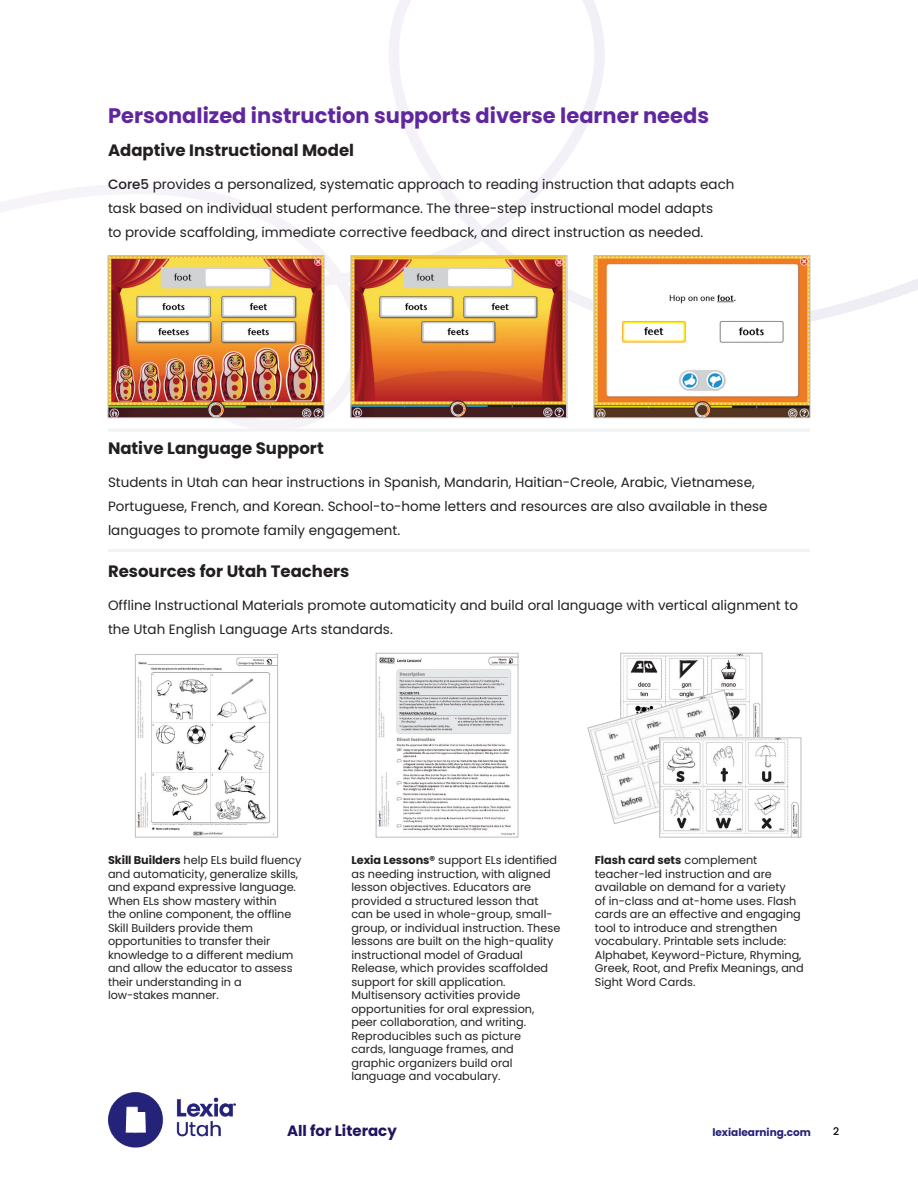
<style>
.page{position:relative;width:918px;height:1188px;background:#fff}
.page>*{position:absolute;margin:0;border:0;box-sizing:border-box;transform-origin:0 0}
.t1{font:700 21px "Poppins";color:#60269e}
.t2{font:700 16.5px "Poppins";color:#231f20}
.t3{font:700 15px "Poppins";color:#21145f}
.t4{font:13.5px/24px "Poppins";color:#231f20}
.t5{font:11.25px/13.5px "Poppins";color:#231f20}
.t6{font:700 10.5px "Poppins";color:#252279}
.t7{font:500 10.5px "Poppins";color:#000}
.s1{font-weight:500}
.s2{font-weight:700}
</style>
<div class="page">
<img style="left:108px;top:1092px;width:128px;height:56px">
<svg style="left:0;top:0;width:918px;height:429px"></svg>
<img style="left:110px;top:257px;width:212px;height:159px">
<div style="left:108px;top:255px;width:216px;height:163px;border:1px solid #bcbdc0"></div>
<img style="left:353px;top:257px;width:212px;height:159px">
<div style="left:351px;top:255px;width:216px;height:163px;border:1px solid #bcbdc0"></div>
<img style="left:596px;top:257px;width:212px;height:159px">
<div style="left:594px;top:255px;width:216px;height:163px;border:1px solid #bcbdc0"></div>
<img style="left:623px;top:655px;width:137px;height:82px">
<div style="left:620px;top:653px;width:142px;height:100px;border:1px solid #bcbdc0"></div>
<svg style="left:587px;top:689px;width:165px;height:136px"></svg>
<img style="left:661px;top:739px;width:138px;height:97px">
<div style="left:659px;top:737px;width:142px;height:101px;border:1px solid #bcbdc0"></div>
<hr style="left:108px;top:429px;width:702px;height:3px;background:#f1f2f2">
<hr style="left:108px;top:549px;width:702px;height:3px;background:#f1f2f2">
<img style="left:137px;top:657px;width:139px;height:179px">
<div style="left:135px;top:654px;width:143px;height:184px;border:1px solid #bcbdc0"></div>
<img style="left:378px;top:656px;width:138px;height:180px">
<div style="left:376px;top:653px;width:142px;height:185px;border:1px solid #bcbdc0"></div>
<p class="t1" style="left:108px;top:103px;width:603px">Personalized instruction supports diverse learner needs</p>
<h3 class="t2" style="left:108px;top:140px;width:248px">Adaptive Instructional Model</h3>
<p class="t4" style="left:108px;top:172px;width:628px"><span class="s1">Core5</span> provides a personalized, systematic approach to reading instruction that adapts each task based on individual student performance. The three-step instructional model adapts<br>to provide scaffolding, immediate corrective feedback, and direct instruction as needed.</p>
<h3 class="t2" style="left:108px;top:438px;width:217px">Native Language Support</h3>
<p class="t4" style="left:108px;top:470px;width:661px">Students in Utah can hear instructions in Spanish, Mandarin, Haitian-Creole, Arabic, Vietnamese,<br>Portuguese, French, and Korean. School-to-home letters and resources are also available in these languages to promote family engagement.</p>
<h3 class="t2" style="left:108px;top:561px;width:243px">Resources for Utah Teachers</h3>
<p class="t4" style="left:108px;top:593px;width:692px">Offline Instructional Materials promote automaticity and build oral language with vertical alignment to the Utah English Language Arts standards.</p>
<p class="t5" style="left:108px;top:854px;width:195px"><span class="s2">Skill Builders</span> help ELs build fluency and automaticity, generalize skills, and expand expressive language.<br>When ELs show mastery within<br>the online component, the offline<br>Skill Builders provide them opportunities to transfer their knowledge to a different medium and allow the educator to assess their understanding in a low-stakes manner.</p>
<p class="t5" style="left:351px;top:854px;width:210px"><span class="s2">Lexia Lessons®</span> support ELs identified as needing instruction, with aligned lesson objectives. Educators are provided a structured lesson that can be used in whole-group, small&shy;group, or individual instruction. These lessons are built on the high-quality instructional model of Gradual Release, which provides scaffolded support for skill application.<br>Multisensory activities provide opportunities for oral expression, peer collaboration, and writing.<br>Reproducibles such as picture<br>cards, language frames, and graphic organizers build oral language and vocabulary.</p>
<p class="t5" style="left:595px;top:854px;width:210px"><span class="s2">Flash card sets</span> complement teacher-led instruction and are available on demand for a variety<br>of in-class and at-home uses. Flash cards are an effective and engaging tool to introduce and strengthen vocabulary. Printable sets include:<br>Alphabet, Keyword-Picture, Rhyming,<br>Greek, Root, and Prefix Meanings, and<br>Sight Word Cards.</p>
<h3 class="t3" style="left:287px;top:1122px;width:111px">All for Literacy</h3>
<p class="t6" style="left:712px;top:1127px;width:100px">lexialearning.com</p>
<p class="t7" style="left:833px;top:1126px;width:8px">2</p>
</div>
